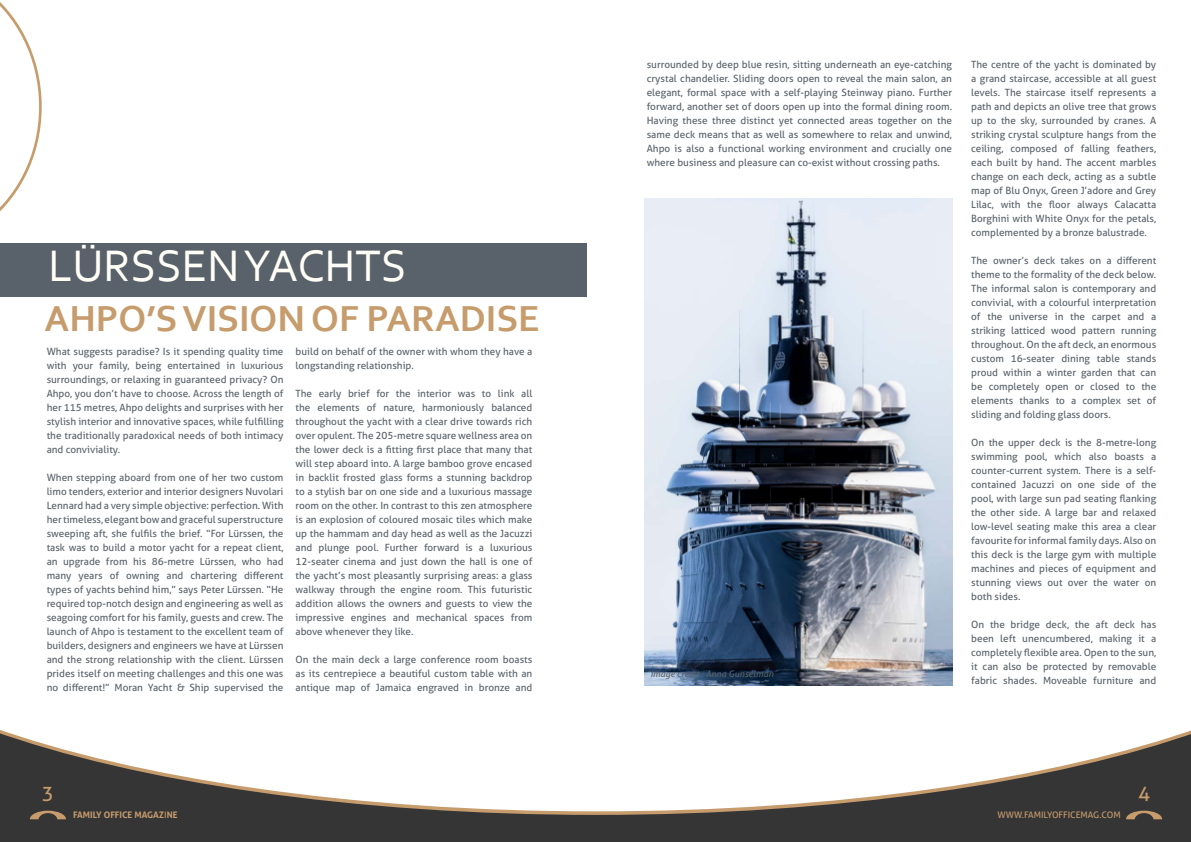
<style>
.page{position:relative;width:1191px;height:842px;background:#fff}
.page>*{position:absolute;margin:0;border:0;box-sizing:border-box;transform-origin:0 0}
.t1{font:46.2px "Corbel";color:#fffef6}
.t2{font:700 37.9px "Corbel";color:#c69c6d}
.t3{font:20px "Aller";color:#c69c6d}
.t4{font:10px/14px "Aller";color:#59626a;text-align:justify}
.t5{font:italic 9px "Aller";color:#59626a}
.t6{font:9px "Aller";color:#c69c6d}
.t7{font:700 9px "Aller";color:#c69c6d}
.s1{font-weight:400}
</style>
<div class="page">
<img style="left:645px;top:198px;width:307px;height:488px">
<div style="left:0;top:243px;width:587px;height:53px;background:#59626a"></div>
<svg style="left:0;top:2px;width:42px;height:209px"></svg>
<svg style="left:0;top:730px;width:1191px;height:112px"></svg>
<svg style="left:30px;top:811px;width:36px;height:8px"></svg>
<svg style="left:1126px;top:811px;width:36px;height:8px"></svg>
<h1 class="t1" style="left:48px;top:237px;width:360px">LÜRSSEN YACHTS</h1>
<h2 class="t2" style="left:44px;top:295px;width:497px">AHPO’S VISION OF PARADISE</h2>
<p class="t4" style="left:47px;top:344px;width:238px">What suggests paradise? Is it spending quality time with your family, being entertained in luxurious surroundings, or relaxing in guaranteed privacy? On Ahpo, you don’t have to choose. Across the length of her 115 metres, Ahpo delights and surprises with her stylish interior and innovative spaces, while fulfilling the traditionally paradoxical needs of both intimacy and conviviality.</p>
<p class="t4" style="left:47px;top:470px;width:238px">When stepping aboard from one of her two custom limo tenders, exterior and interior designers Nuvolari Lennard had a very simple objective: perfection. With her timeless, elegant bow and graceful superstructure sweeping aft, she fulfils the brief. “For Lürssen, the task was to build a motor yacht for a repeat client, an upgrade from his 86-metre Lürssen, who had many years of owning and chartering different types of yachts behind him,” says Peter Lürssen. “He required top-notch design and engineering as well as seagoing comfort for his family, guests and crew. The launch of Ahpo is testament to the excellent team of builders, designers and engineers we have at Lürssen and the strong relationship with the client. Lürssen prides itself on meeting challenges and this one was no different!” Moran Yacht &amp; Ship supervised the</p>
<p class="t4" style="left:295px;top:344px;width:238px">build on behalf of the owner with whom they have a longstanding relationship.</p>
<p class="t4" style="left:295px;top:386px;width:238px">The early brief for the interior was to link all the elements of nature, harmoniously balanced throughout the yacht with a clear drive towards rich over opulent. The 205-metre square wellness area on the lower deck is a fitting first place that many that will step aboard into. A large bamboo grove encased in backlit frosted glass forms a stunning backdrop to a stylish bar on one side and a luxurious massage room on the other. In contrast to this zen atmosphere is an explosion of coloured mosaic tiles which make up the hammam and day head as well as the Jacuzzi and plunge pool. Further forward is a luxurious 12-seater cinema and just down the hall is one of the yacht’s most pleasantly surprising areas: a glass walkway through the engine room. This futuristic addition allows the owners and guests to view the impressive engines and mechanical spaces from above whenever they like.</p>
<p class="t4" style="left:295px;top:652px;width:238px">On the main deck a large conference room boasts as its centrepiece a beautiful custom table with an antique map of Jamaica engraved in bronze and</p>
<p class="t4" style="left:647px;top:57px;width:307px">surrounded by deep blue resin, sitting underneath an eye-catching crystal chandelier. Sliding doors open to reveal the main salon, an elegant, formal space with a self-playing Steinway piano. Further forward, another set of doors open up into the formal dining room.<br>Having these three distinct yet connected areas together on the same deck means that as well as somewhere to relax and unwind, Ahpo is also a functional working environment and crucially one where business and pleasure can co-exist without crossing paths.</p>
<p class="t5" style="left:650px;top:668px;width:125px">Image credit : Anna Gunselman</p>
<p class="t4" style="left:971px;top:57px;width:186px">The centre of the yacht is dominated by a grand staircase, accessible at all guest levels. The staircase itself represents a path and depicts an olive tree that grows up to the sky, surrounded by cranes. A striking crystal sculpture hangs from the ceiling, composed of falling feathers, each built by hand. The accent marbles change on each deck, acting as a subtle map of Blu Onyx, Green J’adore and Grey Lilac, with the floor always Calacatta Borghini with White Onyx for the petals, complemented by a bronze balustrade.</p>
<p class="t4" style="left:971px;top:253px;width:186px">The owner’s deck takes on a different theme to the formality of the deck below.<br>The informal salon is contemporary and convivial, with a colourful interpretation of the universe in the carpet and a striking latticed wood pattern running throughout. On the aft deck, an enormous custom 16-seater dining table stands proud within a winter garden that can be completely open or closed to the elements thanks to a complex set of sliding and folding glass doors.</p>
<p class="t4" style="left:971px;top:435px;width:186px">On the upper deck is the 8-metre-long swimming pool, which also boasts a counter-current system. There is a self&shy;contained Jacuzzi on one side of the pool, with large sun pad seating flanking the other side. A large bar and relaxed low-level seating make this area a clear favourite for informal family days. Also on this deck is the large gym with multiple machines and pieces of equipment and stunning views out over the water on both sides.</p>
<p class="t4" style="left:971px;top:617px;width:186px">On the bridge deck, the aft deck has been left unencumbered, making it a completely flexible area. Open to the sun, it can also be protected by removable fabric shades. Moveable furniture and</p>
<h3 class="t3" style="left:42px;top:781px;width:13px">3</h3>
<h3 class="t3" style="left:1138px;top:781px;width:13px">4</h3>
<p class="t7" style="left:73px;top:809px;width:106px">FAMILY OFFICE MAGAZ<span class="s1">I</span>NE</p>
<p class="t6" style="left:997px;top:810px;width:125px">WWW.FAMILYOFFICEMAG.COM</p>
</div>
